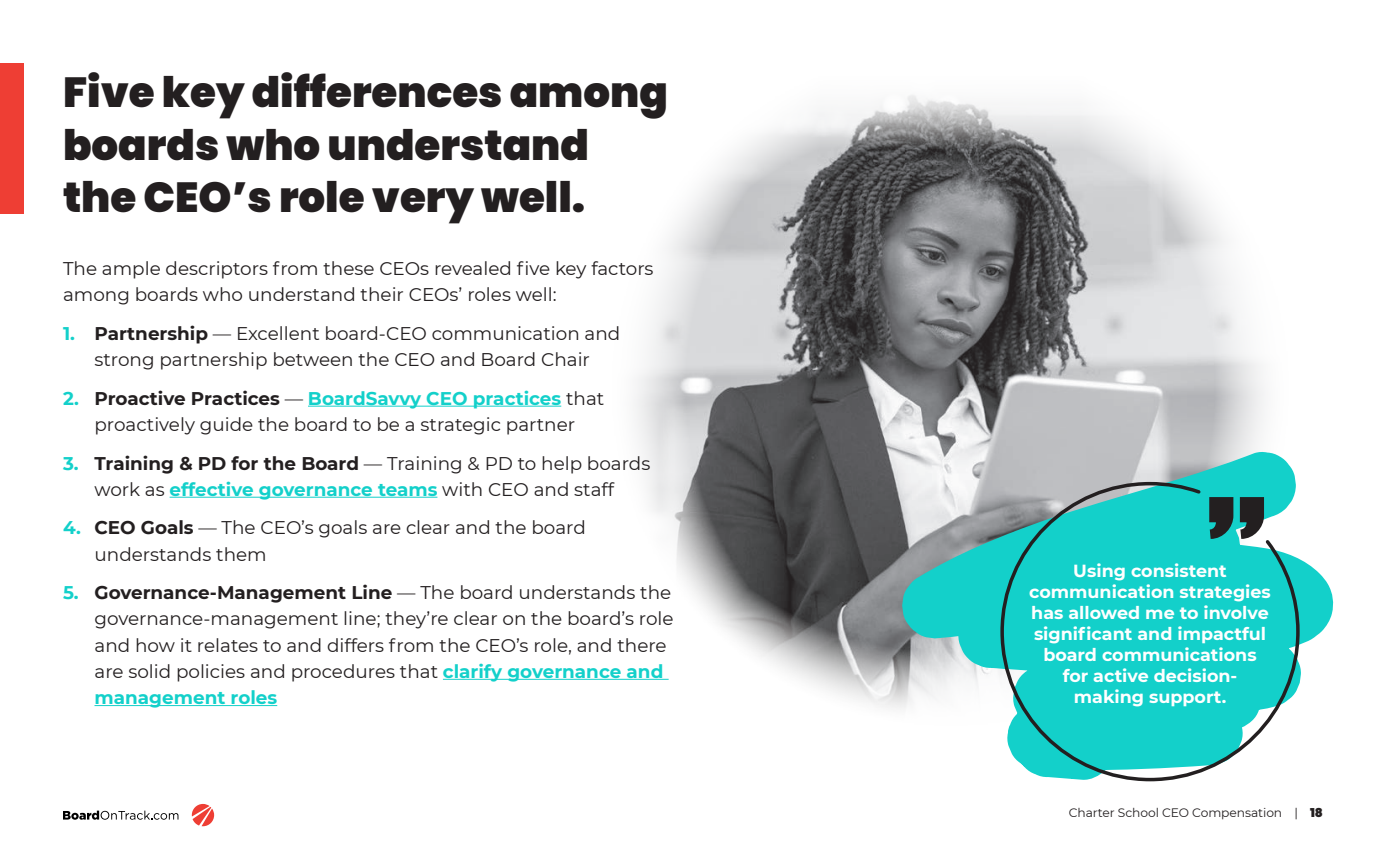
<style>
.page{position:relative;width:1386px;height:851px;background:#fff}
.page>*{position:absolute;margin:0;border:0;box-sizing:border-box;transform-origin:0 0}
.Large_headline_-_bac{font:900 42px/52.5px "Poppins";color:#231f20}
.Large_body_front_sid{font:18.38px/26.2px "Montserrat";color:#231f20}
.Large_headline_-_bac-2{font:700 17.5px/21px "Montserrat";color:#fff;text-align:center}
.page_footer-right{font:12.25px "Montserrat";letter-spacing:-.005em;color:#231f20}
.s1{font-weight:700;color:#13d0ca}
.s2{font-weight:700}
.s3{font-family:"Poppins";font-weight:900}
</style>
<div class="page">
<svg style="left:192px;top:803px;width:22px;height:23px"></svg>
<svg style="left:63px;top:810px;width:115px;height:9px"></svg>
<img style="left:607px;top:95px;width:658px;height:615px">
<svg style="left:902px;top:451px;width:432px;height:259px"></svg>
<svg style="left:999px;top:480px;width:302px;height:302px;background:#35cbc6"></svg>
<hr style="left:308px;top:405px;width:253px;height:1px;background:#13d0ca">
<hr style="left:170px;top:496px;width:267px;height:1px;background:#13d0ca">
<hr style="left:443px;top:678px;width:226px;height:1px;background:#13d0ca">
<hr style="left:94px;top:705px;width:183px;height:1px;background:#13d0ca">
<div style="left:0;top:63px;width:24px;height:151px;background:#ee3e34"></div>
<p class="Large_headline_-_bac" style="left:63px;top:66px;width:606px">Five key differences among boards who understand the CEO’s role very well.</p>
<p class="Large_body_front_sid" style="left:63px;top:255px;width:592px">The ample descriptors from these CEOs revealed five key factors among boards who understand their CEOs’ roles well:</p>
<p class="Large_body_front_sid" style="left:63px;top:319px;width:559px;text-align:center"><span class="s1">1.</span> <span class="s2">Partnership</span> — Excellent board-CEO communication and strong partnership between the CEO and Board Chair</p>
<p class="Large_body_front_sid" style="left:63px;top:384px;width:543px;text-align:center"><span class="s1">2.</span> <span class="s2">Proactive Practices</span> — <span class="s1">BoardSavvy CEO practices</span> that proactively guide the board to be a strategic partner</p>
<p class="Large_body_front_sid" style="left:63px;top:449px;width:589px;text-align:center"><span class="s1">3.</span> <span class="s2">Training &amp; PD for the Board</span> — Training &amp; PD to help boards work as <span class="s1">effective governance teams</span> with CEO and staff</p>
<p class="Large_body_front_sid" style="left:94px;top:514px;width:493px;text-indent:-31px"><span class="s1">4.</span> <span class="s2">CEO Goals</span> — The CEO’s goals are clear and the board understands them</p>
<p class="Large_body_front_sid" style="left:94px;top:578px;width:581px;text-indent:-31px"><span class="s1">5.</span> <span class="s2">Governance-Management Line</span> — The board understands the governance-management line; they’re clear on the board’s role and how it relates to and differs from the CEO’s role, and there are solid policies and procedures that <span class="s1">clarify governance and management roles</span></p>
<p class="Large_headline_-_bac-2" style="left:1029px;top:559px;width:243px">Using consistent communication strategies has allowed me to involve significant and impactful board communications for active decision&shy;making support.</p>
<p class="page_footer-right" style="left:1069px;top:803px;width:256px">Charter School CEO Compensation | <span class="s3">18</span></p>
</div>
